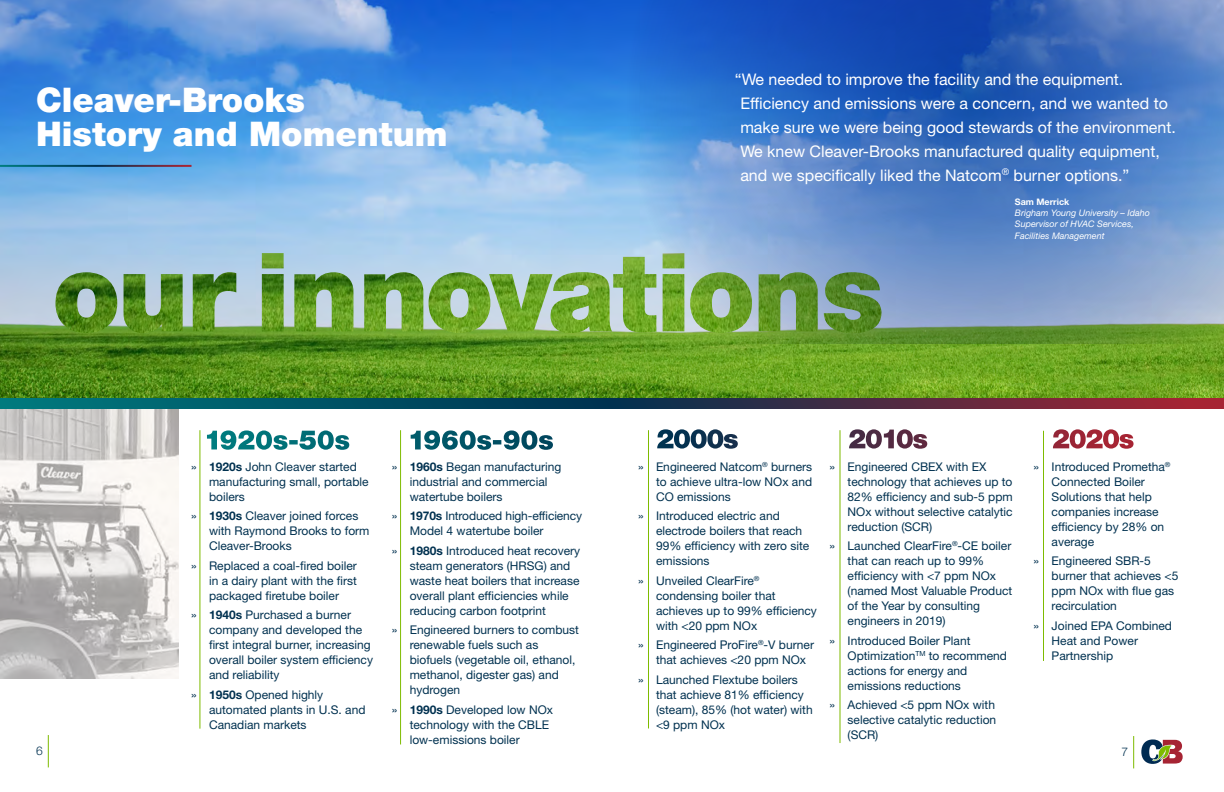
<style>
.page{position:relative;width:1224px;height:792px;background:#fff}
.page>*{position:absolute;margin:0;border:0;box-sizing:border-box;transform-origin:0 0}
.t1{font:900 34px/34px "Helvetica Neue LT Pro";color:#fff}
.t2{font:16px/24px "Helvetica Neue LT Std";color:#fff}
.t3{font:12px/15px "Helvetica Neue LT Std";color:#003150}
.t4{font:300 12px "Helvetica Neue LT Std";color:#003150}
.t5{font:italic 9px/11px "Helvetica Neue LT Std";color:#fff}
.t6{font:700 9px "Helvetica Neue LT Std";color:#fff}
.s1{font-weight:700}
</style>
<div class="page">
<img style="left:0;top:409px;width:178px;height:270px">
<img style="left:0;top:0;width:1224px;height:399px">
<img style="left:55px;top:253px;width:497px;height:80px">
<svg style="left:0;top:399px;width:1224px;height:10px;background:#2b4053"></svg>
<hr style="left:400px;top:430px;width:1px;height:314px;background:#7ebb00">
<hr style="left:200px;top:430px;width:1px;height:299px;background:#7ebb00">
<hr style="left:648px;top:430px;width:1px;height:298px;background:#7ebb00">
<hr style="left:840px;top:430px;width:1px;height:313px;background:#7ebb00">
<hr style="left:1043px;top:431px;width:1px;height:230px;background:#7ebb00">
<svg style="left:552px;top:0;width:672px;height:344px;background:#5687ba"></svg>
<svg style="left:691px;top:429px;width:428px;height:20px"></svg>
<svg style="left:1141px;top:739px;width:42px;height:25px"></svg>
<hr style="left:48px;top:735px;width:1px;height:32px;background:#7ebb00">
<hr style="left:0;top:165px;width:192px;height:2px;background:#fff">
<h1 class="t1" style="left:36px;top:83px;width:413px">Cleaver-Brooks<br>History and Momentum</h1>
<p class="t2" style="left:740px;top:67px;width:437px;text-indent:-5px">“We needed to improve the facility and the equipment.<br>Efficiency and emissions were a concern, and we wanted to make sure we were being good stewards of the environment.<br>We knew Cleaver-Brooks manufactured quality equipment, and we specifically liked the Natcom<sup>®</sup> burner options.”</p>
<p class="t6" style="left:1015px;top:196px;width:56px">Sam Merrick</p>
<p class="t5" style="left:1015px;top:207px;width:137px">Brigham Young University – Idaho<br>Supervisor of HVAC Services,</p>
<p class="t5" style="left:1015px;top:230px;width:91px">Facilities Management</p>
<p class="t4" style="left:36px;top:743px;width:8px">6</p>
<p class="t3" style="left:209px;top:459px;width:161px;text-indent:-18px">» <span class="s1">1920s</span> John Cleaver started manufacturing small, portable boilers</p>
<p class="t3" style="left:209px;top:508px;width:162px;text-indent:-18px">» <span class="s1">1930s</span> Cleaver joined forces with Raymond Brooks to form<br>Cleaver-Brooks</p>
<p class="t3" style="left:209px;top:558px;width:149px;text-align:justify;text-indent:-18px">» Replaced a coal-fired boiler in a dairy plant with the first packaged firetube boiler</p>
<p class="t3" style="left:209px;top:607px;width:166px;text-indent:-18px">» <span class="s1">1940s</span> Purchased a burner company and developed the first integral burner, increasing overall boiler system efficiency and reliability</p>
<p class="t3" style="left:209px;top:687px;width:158px;text-indent:-18px">» <span class="s1">1950s</span> Opened highly automated plants in U.S. and<br>Canadian markets</p>
<p class="t3" style="left:410px;top:459px;width:153px;text-indent:-18px">» <span class="s1">1960s</span> Began manufacturing industrial and commercial watertube boilers</p>
<p class="t3" style="left:410px;top:508px;width:174px;text-indent:-18px">» <span class="s1">1970s</span> Introduced high-efficiency<br>Model 4 watertube boiler</p>
<p class="t3" style="left:410px;top:543px;width:172px;text-indent:-18px">» <span class="s1">1980s</span> Introduced heat recovery steam generators (HRSG) and waste heat boilers that increase overall plant efficiencies while reducing carbon footprint</p>
<p class="t3" style="left:410px;top:622px;width:171px;text-indent:-18px">» Engineered burners to combust renewable fuels such as biofuels (vegetable oil, ethanol, methanol, digester gas) and hydrogen</p>
<p class="t3" style="left:410px;top:702px;width:145px;text-indent:-18px">» <span class="s1">1990s</span> Developed low NOx technology with the CBLE low-emissions boiler</p>
<p class="t3" style="left:656px;top:459px;width:158px;text-align:justify;text-indent:-18px">» Engineered Natcom<sup>®</sup> burners to achieve ultra-low NOx and CO emissions</p>
<p class="t3" style="left:656px;top:508px;width:155px;text-indent:-18px">» Introduced electric and electrode boilers that reach<br>99% efficiency with zero site emissions</p>
<p class="t3" style="left:656px;top:573px;width:162px;text-indent:-18px">» Unveiled ClearFire<sup>® </sup>condensing boiler that achieves up to 99% efficiency with &lt;20 ppm NOx</p>
<p class="t3" style="left:656px;top:637px;width:160px;text-indent:-18px">» Engineered ProFire<sup>®</sup>-V burner that achieves &lt;20 ppm NOx</p>
<p class="t3" style="left:656px;top:672px;width:158px;text-indent:-18px">» Launched Flextube boilers that achieve 81% efficiency (steam), 85% (hot water) with &lt;9 ppm NOx</p>
<p class="t3" style="left:848px;top:459px;width:167px;text-indent:-18px">» Engineered CBEX with EX technology that achieves up to<br>82% efficiency and sub-5 ppm<br>NOx without selective catalytic reduction (SCR)</p>
<p class="t3" style="left:848px;top:538px;width:166px;text-indent:-18px">» Launched ClearFire<sup>®</sup>-CE boiler that can reach up to 99% efficiency with &lt;7 ppm NOx (named Most Valuable Product of the Year by consulting engineers in 2019)</p>
<p class="t3" style="left:848px;top:633px;width:161px;text-indent:-18px">» Introduced Boiler Plant<br>Optimization<sup>TM</sup> to recommend actions for energy and emissions reductions</p>
<p class="t3" style="left:848px;top:697px;width:150px;text-align:justify;text-indent:-18px">» Achieved &lt;5 ppm NOx with selective catalytic reduction (SCR)</p>
<p class="t3" style="left:1052px;top:459px;width:120px;text-indent:-18px">» Introduced Prometha<sup>®<br></sup>Connected Boiler<br>Solutions that help companies increase efficiency by 28% on average</p>
<p class="t3" style="left:1052px;top:553px;width:128px;text-indent:-18px">» Engineered SBR-5 burner that achieves &lt;5 ppm NOx with flue gas recirculation</p>
<p class="t3" style="left:1052px;top:618px;width:122px;text-indent:-18px">» Joined EPA Combined<br>Heat and Power<br>Partnership</p>
<p class="t4" style="left:1122px;top:744px;width:8px">7</p>
</div>
